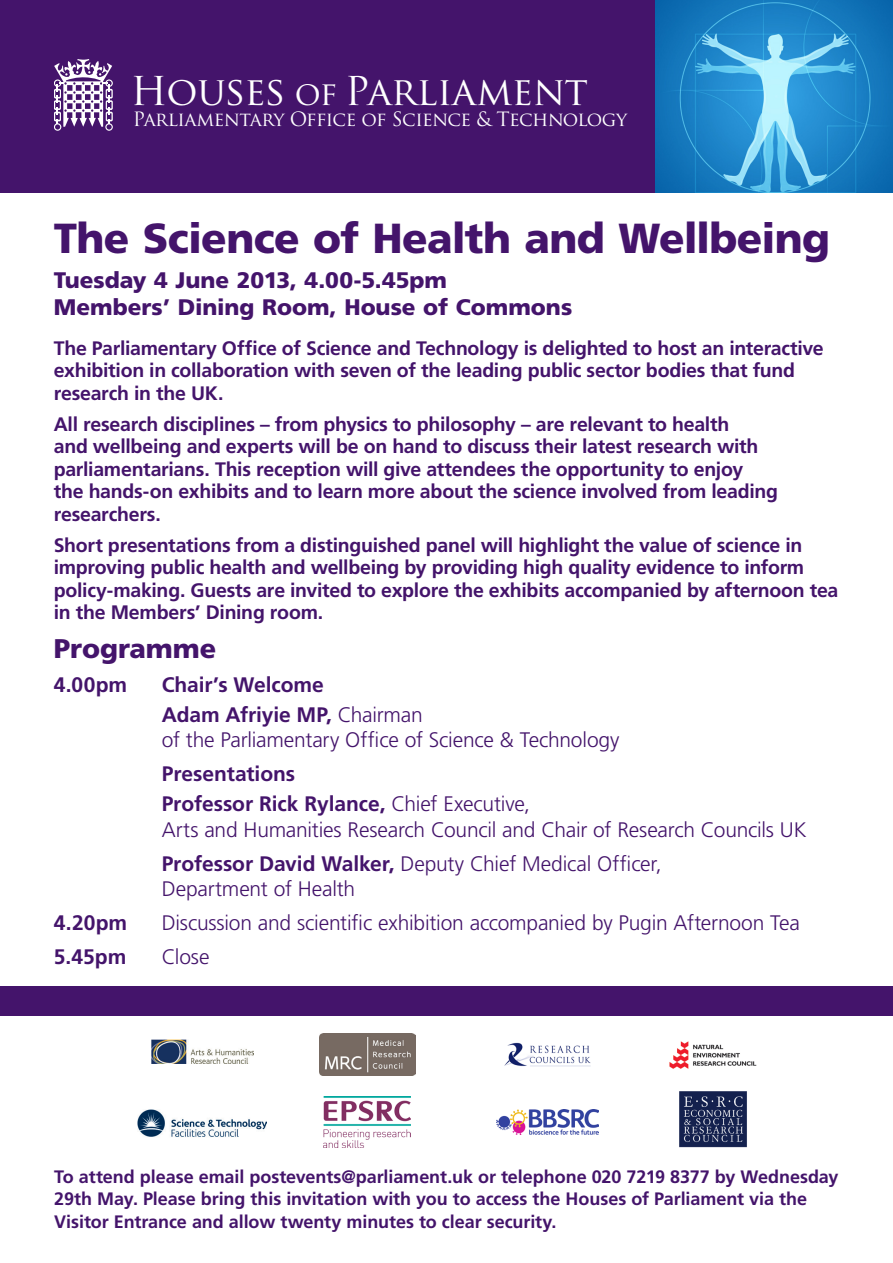
<style>
.page{position:relative;width:893px;height:1263px;background:#fff}
.page>*{position:absolute;margin:0;border:0;box-sizing:border-box;transform-origin:0 0}
.t1{font:900 42px "Frutiger LT Std";letter-spacing:-.015em;color:#44146b}
.t2{font:38.7px "Trajan Pro";letter-spacing:-.01em;color:#fff}
.t3{font:900 27px "Frutiger LT Std";color:#44146b}
.t4{font:900 22.5px/27px "Frutiger LT Std";color:#44146b}
.t5{font:300 21px/25.5px "Frutiger LT Std";letter-spacing:-.01em;color:#44146b}
.t6{font:700 21px "Frutiger LT Std";color:#44146b}
.t7{font:700 19.5px/22.5px "Frutiger LT Std";letter-spacing:-.015em;color:#44146b}
.t8{font:19.2px "Trajan Pro";letter-spacing:-.025em;color:#fff}
.t9{font:700 18px/22.5px "Frutiger LT Std";letter-spacing:-.005em;color:#44146b}
.s1{font-size:32.25px}
.s2{font-weight:700}
</style>
<div class="page">
<div style="left:0;top:986px;width:893px;height:30px;background:#44146b"></div>
<div style="left:0;top:0;width:893px;height:192px;background:#44146b"></div>
<img style="left:655px;top:0;width:238px;height:192px">
<img style="left:324px;top:1096px;width:87px;height:51px">
<svg style="left:54px;top:59px;width:59px;height:72px"></svg>
<img style="left:679px;top:1091px;width:68px;height:56px">
<img style="left:319px;top:1033px;width:97px;height:43px">
<img style="left:496px;top:1109px;width:102px;height:25px">
<img style="left:151px;top:1039px;width:102px;height:25px">
<img style="left:669px;top:1041px;width:88px;height:28px">
<img style="left:504px;top:1042px;width:87px;height:25px">
<img style="left:138px;top:1109px;width:129px;height:28px">
<p class="t2" style="left:130px;top:66px;width:459px">Houses <span class="s1">of</span> Parliament</p>
<p class="t8" style="left:133px;top:107px;width:496px">Parliamentary Office of Science &amp; Technology</p>
<p class="t1" style="left:54px;top:213px;width:778px">The Science of Health and Wellbeing</p>
<p class="t4" style="left:54px;top:267px;width:520px">Tuesday 4 June 2013, 4.00-5.45pm<br>Members’ Dining Room, House of Commons</p>
<p class="t7" style="left:54px;top:337px;width:771px">The Parliamentary Office of Science and Technology is delighted to host an interactive exhibition in collaboration with seven of the leading public sector bodies that fund research in the UK.</p>
<p class="t7" style="left:54px;top:413px;width:726px">All research disciplines – from physics to philosophy – are relevant to health<br>and wellbeing and experts will be on hand to discuss their latest research with parliamentarians. This reception will give attendees the opportunity to enjoy<br>the hands-on exhibits and to learn more about the science involved from leading researchers.</p>
<p class="t7" style="left:54px;top:534px;width:786px">Short presentations from a distinguished panel will highlight the value of science in improving public health and wellbeing by providing high quality evidence to inform policy-making. Guests are invited to explore the exhibits accompanied by afternoon tea in the Members’ Dining room.</p>
<p class="t3" style="left:54px;top:632px;width:164px">Programme</p>
<p class="t6" style="left:54px;top:672px;width:75px">4.00pm</p>
<p class="t6" style="left:162px;top:672px;width:164px">Chair’s Welcome</p>
<p class="t5" style="left:162px;top:702px;width:459px"><span class="s2">Adam Afriyie MP,</span> Chairman<br>of the Parliamentary Office of Science &amp; Technology</p>
<p class="t6" style="left:162px;top:762px;width:135px">Presentations</p>
<p class="t5" style="left:162px;top:791px;width:646px"><span class="s2">Professor Rick Rylance,</span> Chief Executive,<br>Arts and Humanities Research Council and Chair of Research Councils UK</p>
<p class="t5" style="left:162px;top:851px;width:501px"><span class="s2">Professor David Walker,</span> Deputy Chief Medical Officer,<br>Department of Health</p>
<p class="t6" style="left:54px;top:910px;width:75px">4.20pm</p>
<p class="t5" style="left:162px;top:910px;width:640px">Discussion and scientific exhibition accompanied by Pugin Afternoon Tea</p>
<p class="t6" style="left:54px;top:944px;width:74px">5.45pm</p>
<p class="t9" style="left:54px;top:1165px;width:786px">To attend please email postevents@parliament.uk or telephone 020 7219 8377 by Wednesday<br>29th May. Please bring this invitation with you to access the Houses of Parliament via the<br>Visitor Entrance and allow twenty minutes to clear security.</p>
</div>
